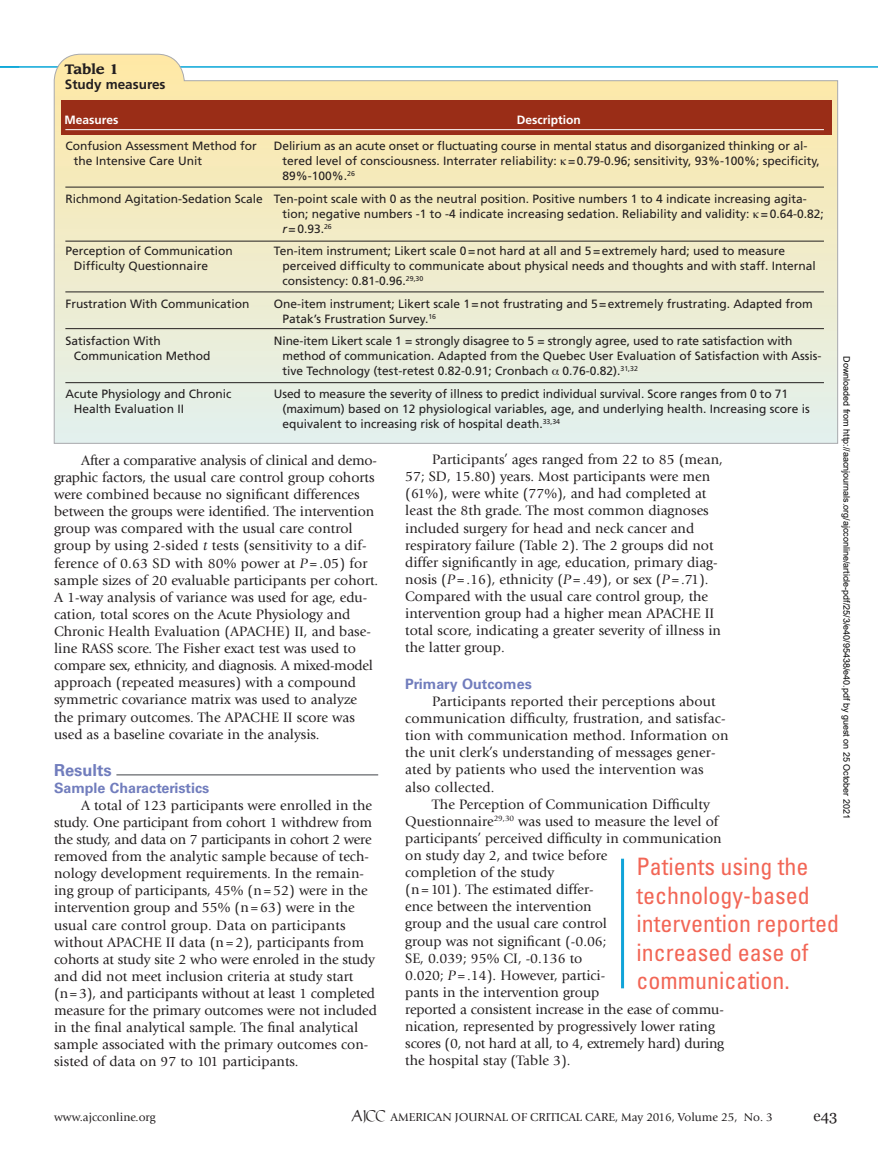
<style>
.page{position:relative;width:878px;height:1175px;background:#fff}
.page>*{position:absolute;margin:0;border:0;box-sizing:border-box;transform-origin:0 0}
.t1{font:condensed 24px/28.5px "Univers LT Std";color:#f26656}
.t2{font:700 16.5px "Univers LT Std";color:#717dbd}
.t3{font:15px "Georgia";color:#231f20}
.t4{font:14.25px/17.1px "Giovanni Std";color:#231f20}
.t5{font:700 14.25px "Univers LT Std";color:#717dbd}
.t6{font:700 13.5px "Frutiger";color:#231f20}
.t7{font:700 13.5px "Leawood Std";color:#231f20}
.t8{font:12px/15px "Frutiger";color:#231f20}
.t9{font:12px "Giovanni Std";color:#231f20}
.t10{font:700 12px "Frutiger";color:#fff}
.t11{font:9px "Arial";color:#000}
.s1{font-style:italic}
.s2{font-family:"Publius";font-size:13.5px}
</style>
<div class="page">
<hr style="left:0;top:66px;width:878px;height:2px;background:#08a6d8">
<hr style="left:621px;top:858px;width:3px;height:130px;background:#11a4d9">
<hr style="left:116px;top:774px;width:262px;height:1px;background:#808285">
<svg style="left:54px;top:54px;width:784px;height:390px;background:#edebcf"></svg>
<div style="left:61px;top:101px;width:770px;height:34px;background:#9a2d17"></div>
<hr style="left:65px;top:129px;width:759px;height:1px;background:#fff">
<hr style="left:65px;top:187px;width:759px;height:1px;background:#231f20">
<hr style="left:65px;top:241px;width:759px;height:1px;background:#231f20">
<hr style="left:65px;top:292px;width:759px;height:1px;background:#231f20">
<hr style="left:65px;top:328px;width:759px;height:1px;background:#231f20">
<hr style="left:65px;top:382px;width:759px;height:1px;background:#231f20">
<svg style="left:560px;top:159px;width:6px;height:6px"></svg>
<svg style="left:753px;top:212px;width:6px;height:6px"></svg>
<svg style="left:552px;top:369px;width:7px;height:6px"></svg>
<p class="t7" style="left:65px;top:61px;width:55px">Table 1</p>
<p class="t6" style="left:65px;top:77px;width:102px">Study measures</p>
<p class="t10" style="left:65px;top:112px;width:55px">Measures</p>
<p class="t10" style="left:517px;top:112px;width:65px">Description</p>
<p class="t8" style="left:74px;top:138px;width:184px;text-indent:-9px">Confusion Assessment Method for the Intensive Care Unit</p>
<p class="t8" style="left:65px;top:191px;width:199px">Richmond Agitation-Sedation Scale</p>
<p class="t8" style="left:282px;top:138px;width:539px;text-indent:-9px">Delirium as an acute onset or fluctuating course in mental status and disorganized thinking or al&shy;tered level of consciousness. Interrater reliability: =0.79-0.96; sensitivity, 93%-100%; specificity,<br>89%-100%.<sup>26</sup></p>
<p class="t8" style="left:282px;top:191px;width:542px;text-indent:-9px">Ten-point scale with 0 as the neutral position. Positive numbers 1 to 4 indicate increasing agita&shy;tion; negative numbers -1 to -4 indicate increasing sedation. Reliability and validity: =0.64-0.82; <span class="s1">r</span>=0.93.<sup>26</sup></p>
<p class="t8" style="left:282px;top:243px;width:535px;text-indent:-9px">Ten-item instrument; Likert scale 0=not hard at all and 5=extremely hard; used to measure perceived difficulty to communicate about physical needs and thoughts and with staff. Internal consistency: 0.81-0.96.<sup>29,30</sup></p>
<p class="t8" style="left:282px;top:296px;width:532px;text-indent:-9px">One-item instrument; Likert scale 1=not frustrating and 5=extremely frustrating. Adapted from<br>Patak’s Frustration Survey.<sup>16</sup></p>
<p class="t8" style="left:282px;top:333px;width:540px;text-indent:-9px">Nine-item Likert scale 1 = strongly disagree to 5 = strongly agree, used to rate satisfaction with method of communication. Adapted from the Quebec User Evaluation of Satisfaction with Assis&shy;tive Technology (test-retest 0.82-0.91; Cronbach 0.76-0.82).<sup>31,32</sup></p>
<p class="t8" style="left:282px;top:386px;width:529px;text-indent:-9px">Used to measure the severity of illness to predict individual survival. Score ranges from 0 to 71 (maximum) based on 12 physiological variables, age, and underlying health. Increasing score is equivalent to increasing risk of hospital death.<sup>33,34</sup></p>
<p class="t8" style="left:74px;top:243px;width:160px;text-indent:-9px">Perception of Communication<br>Difficulty Questionnaire</p>
<p class="t8" style="left:65px;top:296px;width:186px">Frustration With Communication</p>
<p class="t8" style="left:74px;top:333px;width:138px;text-indent:-9px">Satisfaction With<br>Communication Method</p>
<p class="t8" style="left:74px;top:386px;width:159px;text-indent:-9px">Acute Physiology and Chronic<br>Health Evaluation II</p>
<p class="t11" style="left:850px;top:356px;width:464px;rotate:90deg">Downloaded from http://aacnjournals.org/ajcconline/article-pdf/25/3/e40/95438/e40.pdf by guest on 25 October 2021</p>
<p class="t4" style="left:405px;top:451px;width:319px;text-indent:27px">Participants’ ages ranged from 22 to 85 (mean, 57; SD, 15.80) years. Most participants were men (61%), were white (77%), and had completed at least the 8th grade. The most common diagnoses included surgery for head and neck cancer and respiratory failure (Table 2). The 2 groups did not differ significantly in age, education, primary diag&shy;nosis (<span class="s1">P</span>=.16), ethnicity (<span class="s1">P</span>=.49), or sex (<span class="s1">P</span>=.71).<br>Compared with the usual care control group, the intervention group had a higher mean APACHE II total score, indicating a greater severity of illness in the latter group.</p>
<p class="t5" style="left:405px;top:675px;width:128px">Primary Outcomes</p>
<p class="t4" style="left:405px;top:693px;width:325px;text-indent:27px">Participants reported their perceptions about communication difficulty, frustration, and satisfac&shy;tion with communication method. Information on the unit clerk’s understanding of messages gener&shy;ated by patients who used the intervention was also collected.</p>
<p class="t4" style="left:405px;top:795px;width:320px;text-indent:27px">The Perception of Communication Difficulty Questionnaire<sup>29,30</sup> was used to measure the level of participants’ perceived difficulty in communication on study day 2, and twice before<br>completion of the study<br>(n=101). The estimated differ-<br>ence between the intervention<br>group and the usual care control<br>group was not significant (-0.06;<br>SE, 0.039; 95% CI, -0.136 to<br>0.020; <span class="s1">P</span>=.14). However, partici-<br>pants in the intervention group<br>reported a consistent increase in the ease of commu&shy;nication, represented by progressively lower rating scores (0, not hard at all, to 4, extremely hard) during the hospital stay (Table 3).</p>
<p class="t4" style="left:54px;top:452px;width:326px;text-indent:27px">After a comparative analysis of clinical and demo&shy;graphic factors, the usual care control group cohorts were combined because no significant differences between the groups were identified. The intervention group was compared with the usual care control group by using 2-sided <span class="s1">t</span> tests (sensitivity to a dif&shy;ference of 0.63 SD with 80% power at <span class="s1">P</span> = .05) for sample sizes of 20 evaluable participants per cohort.<br>A 1-way analysis of variance was used for age, edu&shy;cation, total scores on the Acute Physiology and Chronic Health Evaluation (APACHE) II, and base&shy;line RASS score. The Fisher exact test was used to compare sex, ethnicity, and diagnosis. A mixed-model approach (repeated measures) with a compound symmetric covariance matrix was used to analyze the primary outcomes. The APACHE II score was used as a baseline covariate in the analysis.</p>
<p class="t2" style="left:54px;top:760px;width:59px">Results</p>
<p class="t5" style="left:54px;top:779px;width:157px">Sample Characteristics</p>
<p class="t4" style="left:54px;top:796px;width:324px;text-indent:27px">A total of 123 participants were enrolled in the study. One participant from cohort 1 withdrew from the study, and data on 7 participants in cohort 2 were removed from the analytic sample because of tech&shy;nology development requirements. In the remain&shy;ing group of participants, 45% (n=52) were in the intervention group and 55% (n=63) were in the usual care control group. Data on participants without APACHE II data (n=2), participants from cohorts at study site 2 who were enroled in the study and did not meet inclusion criteria at study start (n=3), and participants without at least 1 completed measure for the primary outcomes were not included in the final analytical sample. The final analytical sample associated with the primary outcomes con&shy;sisted of data on 97 to 101 participants.</p>
<h1 class="t1" style="left:636px;top:852px;width:204px">Patients using the technology-based intervention reported increased ease of communication.</h1>
<p class="t9" style="left:54px;top:1110px;width:103px">www.ajcconline.org</p>
<p class="t9" style="left:351px;top:1110px;width:423px"><span class="s2">AJCC</span> AMERICAN JOURNAL OF CRITICAL CARE, May 2016, Volume 25, No. 3</p>
<p class="t3" style="left:813px;top:1106px;width:25px">e43</p>
</div>
